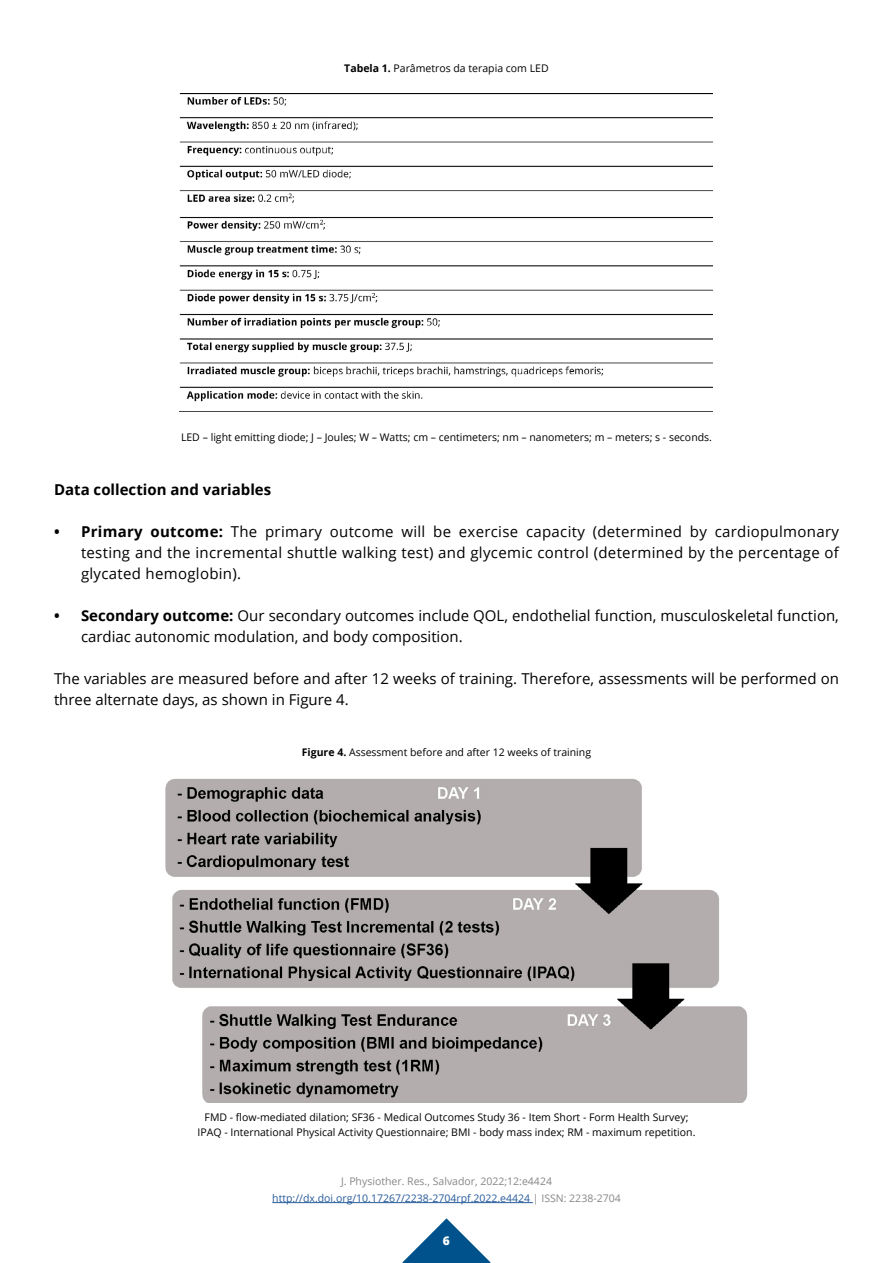
<style>
.page{position:relative;width:893px;height:1263px;background:#fff}
.page>*{position:absolute;margin:0;border:0;box-sizing:border-box;transform-origin:0 0}
.t1{font:15px/21px "Open Sans";color:#000}
.t2{font:700 15px "Open Sans";color:#000}
.t3{font:800 12px "Open Sans";color:#fff}
.t4{font:10.5px/15px "Open Sans";color:#000;text-align:center}
.t5{font:10.5px/16.5px "Open Sans";color:#878787;text-align:center}
.s1{font-weight:700}
.s2{color:#275b9b}
</style>
<div class="page">
<svg style="left:402px;top:1218px;width:89px;height:45px"></svg>
<hr style="left:272px;top:1202px;width:261px;height:1px;background:#275b9b">
<img style="left:180px;top:93px;width:532px;height:309px">
<img style="left:165px;top:778px;width:583px;height:324px">
<p class="t4" style="left:344px;top:60px;width:206px"><span class="s1">Tabela 1.</span> Parâmetros da terapia com LED</p>
<p class="t4" style="left:181px;top:429px;width:532px">LED – light emitting diode; J – Joules; W – Watts; cm – centimeters; nm – nanometers; m – meters; s - seconds.</p>
<p class="t2" style="left:54px;top:479px;width:219px">Data collection and variables</p>
<p class="t1" style="left:81px;top:521px;width:759px;text-align:justify;text-indent:-27px"><span class="s1">• Primary outcome:</span> The primary outcome will be exercise capacity (determined by cardiopulmonary testing and the incremental shuttle walking test) and glycemic control (determined by the percentage of glycated hemoglobin).</p>
<p class="t1" style="left:81px;top:605px;width:759px;text-indent:-27px"><span class="s1">• Secondary outcome:</span> Our secondary outcomes include QOL, endothelial function, musculoskeletal function, cardiac autonomic modulation, and body composition.</p>
<p class="t1" style="left:54px;top:668px;width:786px">The variables are measured before and after 12 weeks of training. Therefore, assessments will be performed on three alternate days, as shown in Figure 4.</p>
<p class="t4" style="left:302px;top:745px;width:291px"><span class="s1">Figure 4.</span> Assessment before and after 12 weeks of training</p>
<p class="t4" style="left:198px;top:1109px;width:499px">FMD - flow-mediated dilation; SF36 - Medical Outcomes Study 36 - Item Short - Form Health Survey;<br>IPAQ - International Physical Activity Questionnaire; BMI - body mass index; RM - maximum repetition.</p>
<p class="t5" style="left:272px;top:1173px;width:350px">J. Physiother. Res., Salvador, 2022;12:e4424 <span class="s2">http://dx.doi.org/10.17267/2238-2704rpf.2022.e4424</span> | ISSN: 2238-2704</p>
<p class="t3" style="left:443px;top:1232px;width:9px">6</p>
</div>
